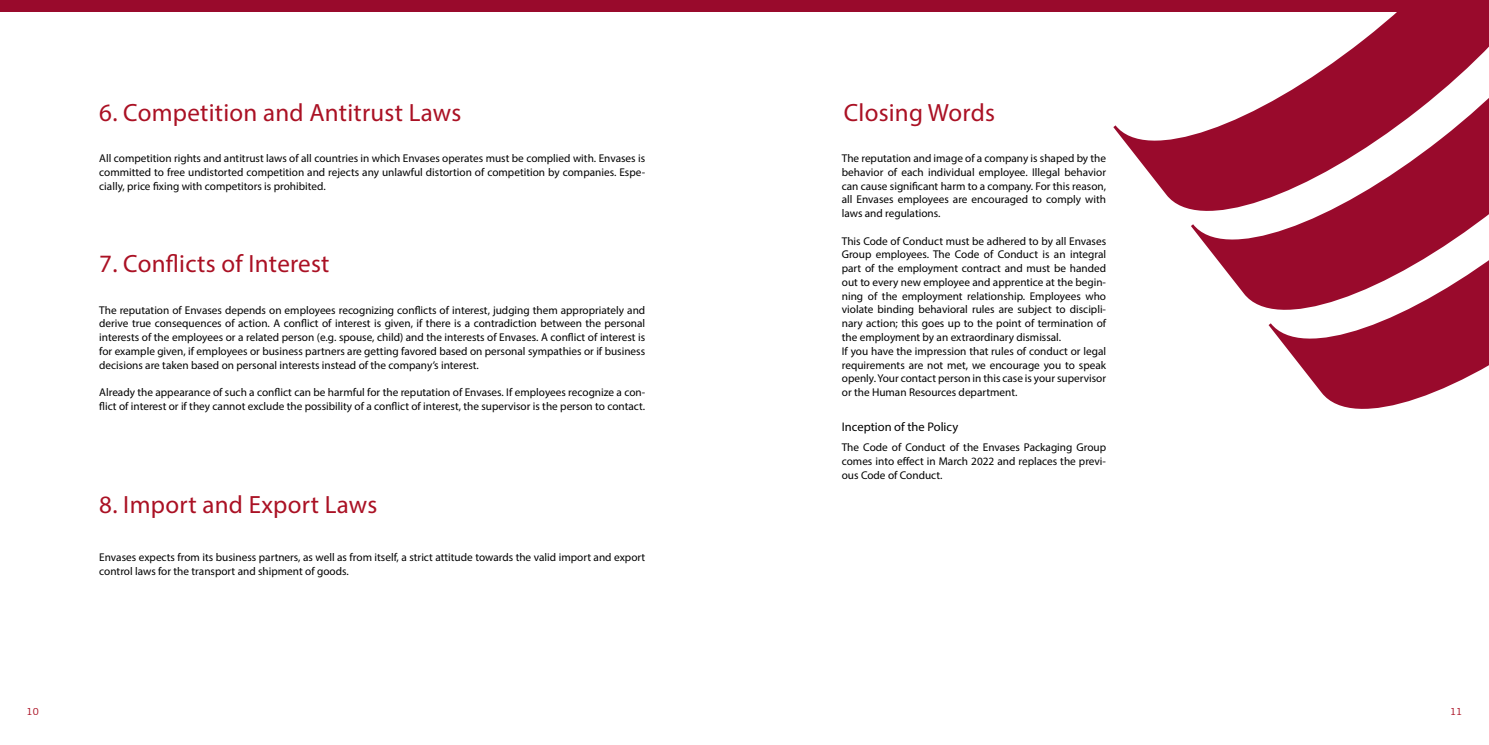
<style>
.page{position:relative;width:1489px;height:745px;background:#fff}
.page>*{position:absolute;margin:0;border:0;box-sizing:border-box;transform-origin:0 0}
.t1{font:25px "Myriad Pro";letter-spacing:.01em;color:#aa1124}
.t2{font:12.5px "Myriad Pro";color:#000}
.t3{font:11.25px/13.8px "Myriad Pro";color:#000;text-align:justify}
.t4{font:300 10px "Signa Column";color:#aa1124}
</style>
<div class="page">
<div style="left:0;top:0;width:1488px;height:11px;background:#990a2c"></div>
<svg style="left:1113px;top:11px;width:77px;height:198px"></svg>
<svg style="left:1190px;top:11px;width:298px;height:297px"></svg>
<svg style="left:1268px;top:15px;width:220px;height:394px;fill:#990a2c"></svg>
<h1 class="t1" style="left:99px;top:97px;width:363px">6. Competition and Antitrust Laws</h1>
<p class="t3" style="left:99px;top:151px;width:547px">All competition rights and antitrust laws of all countries in which Envases operates must be complied with. Envases is committed to free undistorted competition and rejects any unlawful distortion of competition by companies. Espe&shy;cially, price fixing with competitors is prohibited.</p>
<h1 class="t1" style="left:99px;top:248px;width:232px">7. Conflicts of Interest</h1>
<p class="t3" style="left:99px;top:302px;width:547px">The reputation of Envases depends on employees recognizing conflicts of interest, judging them appropriately and derive true consequences of action. A conflict of interest is given, if there is a contradiction between the personal interests of the employees or a related person (e.g. spouse, child) and the interests of Envases. A conflict of interest is for example given, if employees or business partners are getting favored based on personal sympathies or if business decisions are taken based on personal interests instead of the company’s interest.</p>
<p class="t3" style="left:99px;top:385px;width:547px">Already the appearance of such a conflict can be harmful for the reputation of Envases. If employees recognize a con&shy;flict of interest or if they cannot exclude the possibility of a conflict of interest, the supervisor is the person to contact.</p>
<h1 class="t1" style="left:99px;top:489px;width:279px">8. Import and Export Laws</h1>
<p class="t3" style="left:99px;top:550px;width:547px">Envases expects from its business partners, as well as from itself, a strict attitude towards the valid import and export control laws for the transport and shipment of goods.</p>
<h1 class="t1" style="left:843px;top:97px;width:153px">Closing Words</h1>
<p class="t3" style="left:841px;top:151px;width:266px">The reputation and image of a company is shaped by the behavior of each individual employee. Illegal behavior can cause significant harm to a company. For this reason, all Envases employees are encouraged to comply with laws and regulations.</p>
<p class="t3" style="left:841px;top:234px;width:266px;text-align:left">This Code of Conduct must be adhered to by all Envases Group employees. The Code of Conduct is an integral part of the employment contract and must be handed out to every new employee and apprentice at the begin&shy;ning of the employment relationship. Employees who violate binding behavioral rules are subject to discipli&shy;nary action; this goes up to the point of termination of the employment by an extraordinary dismissal.<br>If you have the impression that rules of conduct or legal requirements are not met, we encourage you to speak openly. Your contact person in this case is your supervisor or the Human Resources department.</p>
<p class="t2" style="left:841px;top:418px;width:118px">Inception of the Policy</p>
<p class="t3" style="left:841px;top:440px;width:266px">The Code of Conduct of the Envases Packaging Group comes into effect in March 2022 and replaces the previ&shy;ous Code of Conduct.</p>
<p class="t4" style="left:27px;top:705px;width:14px">10</p>
<p class="t4" style="left:1449px;top:705px;width:14px">11</p>
</div>
